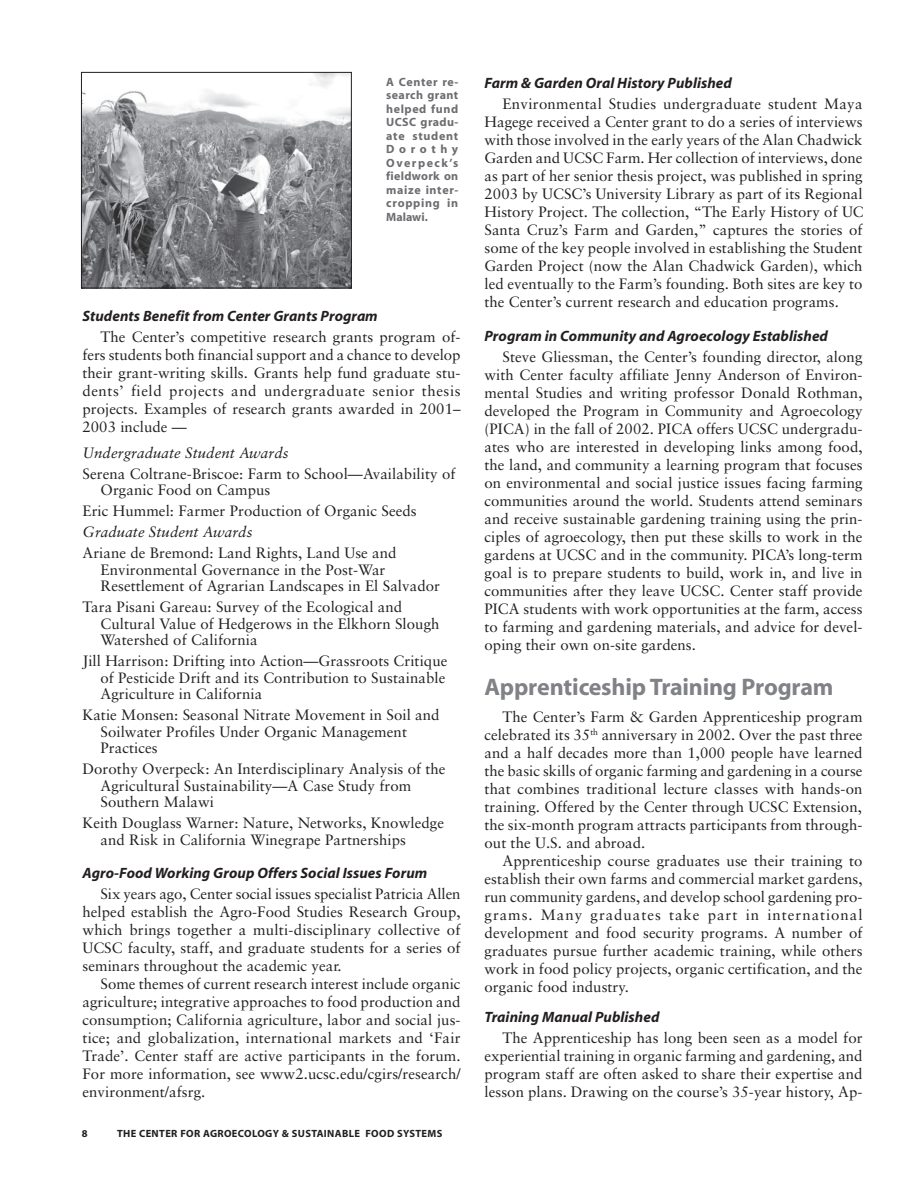
<style>
.page{position:relative;width:918px;height:1188px;background:#fff}
.page>*{position:absolute;margin:0;border:0;box-sizing:border-box;transform-origin:0 0}
.t1{font:700 24px "Myriad";letter-spacing:-.01em;color:#808285}
.t2{font:15px/18px "Sabon";letter-spacing:.005em;color:#231f20;text-align:justify}
.t3{font:italic 700 15px "Myriad";letter-spacing:.005em;color:#231f20}
.t4{font:italic 15px "Sabon";letter-spacing:.005em;color:#231f20}
.t5{font:700 12px/13.5px "Myriad";letter-spacing:.055em;color:#6c6d70;text-align:justify}
.t6{font:700 10.5px "Myriad";letter-spacing:.035em;color:#231f20}
</style>
<div class="page">
<img style="left:83px;top:74px;width:267px;height:212px">
<div style="left:81px;top:72px;width:271px;height:216px;border:1px solid #231f20"></div>
<p class="t5" style="left:386px;top:75px;width:74px">A Center re&shy;search grant helped fund UCSC gradu&shy;ate student Dorothy Overpeck’s fieldwork on maize inter&shy;cropping in Malawi.</p>
<p class="t3" style="left:82px;top:309px;width:297px">Students Benefit from Center Grants Program</p>
<p class="t2" style="left:82px;top:328px;width:380px;text-indent:18px">The Center’s competitive research grants program of&shy;fers students both financial support and a chance to develop their grant-writing skills. Grants help fund graduate stu&shy;dents’ field projects and undergraduate senior thesis projects. Examples of research grants awarded in 2001– 2003 include —</p>
<p class="t4" style="left:82px;top:444px;width:208px">Undergraduate Student Awards</p>
<p class="t2" style="left:101px;top:465px;width:356px;line-height:16.5px;text-indent:-18px">Serena Coltrane-Briscoe: Farm to School—Availability of<br>Organic Food on Campus</p>
<p class="t2" style="left:82px;top:502px;width:336px">Eric Hummel: Farmer Production of Organic Seeds</p>
<p class="t4" style="left:82px;top:523px;width:172px">Graduate Student Awards</p>
<p class="t2" style="left:101px;top:545px;width:341px;line-height:16.5px;text-align:left;text-indent:-18px">Ariane de Bremond: Land Rights, Land Use and<br>Environmental Governance in the Post-War<br>Resettlement of Agrarian Landscapes in El Salvador</p>
<p class="t2" style="left:101px;top:599px;width:341px;line-height:16.5px;text-align:left;text-indent:-18px">Tara Pisani Gareau: Survey of the Ecological and<br>Cultural Value of Hedgerows in the Elkhorn Slough<br>Watershed of California</p>
<p class="t2" style="left:101px;top:653px;width:348px;line-height:16.5px;text-align:left;text-indent:-18px">Jill Harrison: Drifting into Action—Grassroots Critique of Pesticide Drift and its Contribution to Sustainable<br>Agriculture in California</p>
<p class="t2" style="left:101px;top:707px;width:341px;line-height:16.5px;text-align:left;text-indent:-18px">Katie Monsen: Seasonal Nitrate Movement in Soil and<br>Soilwater Profiles Under Organic Management<br>Practices</p>
<p class="t2" style="left:101px;top:761px;width:347px;line-height:16.5px;text-align:left;text-indent:-18px">Dorothy Overpeck: An Interdisciplinary Analysis of the<br>Agricultural Sustainability—A Case Study from<br>Southern Malawi</p>
<p class="t2" style="left:101px;top:815px;width:345px;line-height:16.5px;text-indent:-18px">Keith Douglass Warner: Nature, Networks, Knowledge and Risk in California Winegrape Partnerships</p>
<p class="t3" style="left:82px;top:866px;width:346px">Agro-Food Working Group Offers Social Issues Forum</p>
<p class="t2" style="left:82px;top:885px;width:380px;text-indent:18px">Six years ago, Center social issues specialist Patricia Allen helped establish the Agro-Food Studies Research Group, which brings together a multi-disciplinary collective of UCSC faculty, staff, and graduate students for a series of seminars throughout the academic year.</p>
<p class="t2" style="left:82px;top:975px;width:380px;text-indent:18px">Some themes of current research interest include organic agriculture; integrative approaches to food production and consumption; California agriculture, labor and social jus&shy;tice; and globalization, international markets and ‘Fair Trade’. Center staff are active participants in the forum.<br>For more information, see www2.ucsc.edu/cgirs/research/ environment/afsrg.</p>
<p class="t6" style="left:82px;top:1128px;width:7px">8</p>
<p class="t6" style="left:117px;top:1128px;width:327px">THE CENTER FOR AGROECOLOGY &amp; SUSTAINABLE FOOD SYSTEMS</p>
<p class="t3" style="left:485px;top:75px;width:249px">Farm &amp; Garden Oral History Published</p>
<p class="t2" style="left:485px;top:95px;width:381px;text-indent:18px">Environmental Studies undergraduate student Maya Hagege received a Center grant to do a series of interviews with those involved in the early years of the Alan Chadwick Garden and UCSC Farm. Her collection of interviews, done as part of her senior thesis project, was published in spring 2003 by UCSC’s University Library as part of its Regional History Project. The collection, “The Early History of UC Santa Cruz’s Farm and Garden,” captures the stories of some of the key people involved in establishing the Student Garden Project (now the Alan Chadwick Garden), which led eventually to the Farm’s founding. Both sites are key to the Center’s current research and education programs.</p>
<p class="t3" style="left:485px;top:328px;width:345px">Program in Community and Agroecology Established</p>
<p class="t2" style="left:485px;top:347px;width:380px;text-indent:18px">Steve Gliessman, the Center’s founding director, along with Center faculty affiliate Jenny Anderson of Environ&shy;mental Studies and writing professor Donald Rothman, developed the Program in Community and Agroecology (PICA) in the fall of 2002. PICA offers UCSC undergradu&shy;ates who are interested in developing links among food, the land, and community a learning program that focuses on environmental and social justice issues facing farming communities around the world. Students attend seminars and receive sustainable gardening training using the prin&shy;ciples of agroecology, then put these skills to work in the gardens at UCSC and in the community. PICA’s long-term goal is to prepare students to build, work in, and live in communities after they leave UCSC. Center staff provide PICA students with work opportunities at the farm, access to farming and gardening materials, and advice for devel&shy;oping their own on-site gardens.</p>
<h1 class="t1" style="left:485px;top:675px;width:351px">Apprenticeship Training Program</h1>
<p class="t2" style="left:485px;top:708px;width:380px;text-indent:18px">The Center’s Farm &amp; Garden Apprenticeship program celebrated its 35<sup>th</sup> anniversary in 2002. Over the past three and a half decades more than 1,000 people have learned the basic skills of organic farming and gardening in a course that combines traditional lecture classes with hands-on training. Offered by the Center through UCSC Extension, the six-month program attracts participants from through&shy;out the U.S. and abroad.</p>
<p class="t2" style="left:485px;top:852px;width:380px;text-indent:18px">Apprenticeship course graduates use their training to establish their own farms and commercial market gardens, run community gardens, and develop school gardening pro&shy;grams. Many graduates take part in international development and food security programs. A number of graduates pursue further academic training, while others work in food policy projects, organic certification, and the organic food industry.</p>
<p class="t3" style="left:485px;top:1009px;width:176px">Training Manual Published</p>
<p class="t2" style="left:485px;top:1029px;width:380px;text-indent:18px">The Apprenticeship has long been seen as a model for experiential training in organic farming and gardening, and program staff are often asked to share their expertise and lesson plans. Drawing on the course’s 35-year history, Ap-</p>
</div>
